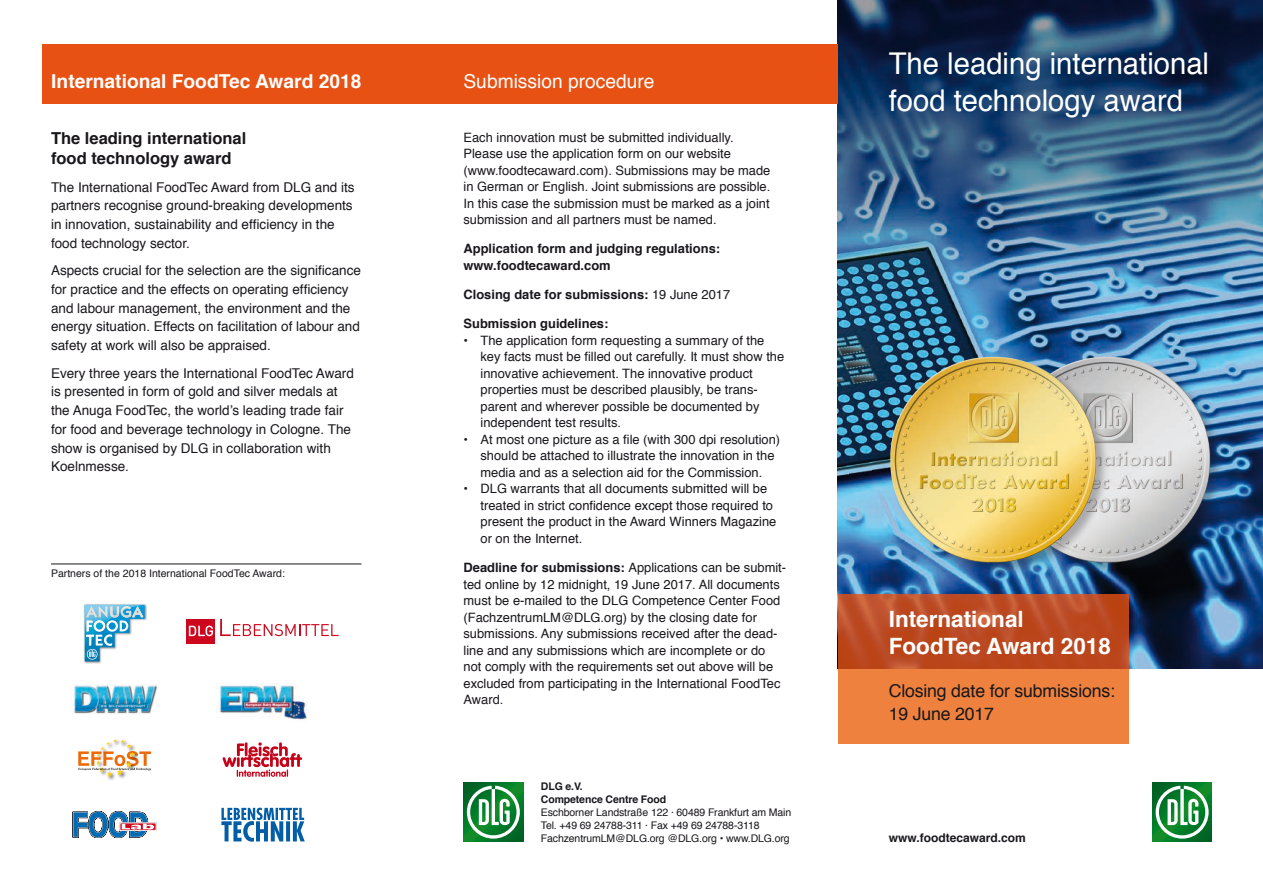
<style>
.page{position:relative;width:1263px;height:893px;background:#fff}
.page>*{position:absolute;margin:0;border:0;box-sizing:border-box;transform-origin:0 0}
.t1{font:30px/37.5px "Helvetica";color:#fff}
.t2{font:700 22.5px/27px "Helvetica";color:#fff}
.t3{font:700 19.2px "Helvetica";color:#fff}
.t4{font:19.2px "Helvetica";color:#fff}
.t5{font:17.7px/22.5px "Helvetica";letter-spacing:-.01em;color:#1a171c}
.t6{font:700 16.5px/20.2px "Helvetica";color:#1a171c}
.t7{font:13.5px/18.8px "Helvetica";color:#1a171c}
.t8{font:12.9px/16.5px "Helvetica";color:#1a171c}
.t9{font:700 12.9px/16.5px "Helvetica";color:#1a171c}
.t10{font:700 12px "Helvetica";color:#1a171c}
.t11{font:10.5px/12.9px "Helvetica";letter-spacing:-.01em;color:#1a171c}
.t12{font:700 10.5px/12.9px "Helvetica";letter-spacing:-.01em;color:#1a171c}
.s1{font-weight:400}
.s2{font-weight:700}
</style>
<div class="page">
<img style="left:838px;top:0;width:425px;height:669px">
<svg style="left:838px;top:594px;width:290px;height:75px;fill:#bb4820"></svg>
<div style="left:838px;top:669px;width:290px;height:74px;background:#ee813d"></div>
<svg style="left:1152px;top:782px;width:60px;height:60px"></svg>
<svg style="left:1155px;top:786px;width:53px;height:53px"></svg>
<div style="left:43px;top:45px;width:795px;height:59px;background:#e75113"></div>
<svg style="left:463px;top:782px;width:60px;height:60px"></svg>
<svg style="left:467px;top:786px;width:53px;height:53px"></svg>
<div style="left:1003px;top:356px;width:221px;height:220px;background:#1a171c;opacity:.3"></div>
<div style="left:889px;top:356px;width:221px;height:220px;background:#1a171c;opacity:.3"></div>
<img style="left:946px;top:357px;width:49px;height:11px">
<hr style="left:51px;top:564px;width:310px;height:1px;background:#1a171c">
<div style="left:187px;top:619px;width:28px;height:25px;background:#cd071e"></div>
<svg style="left:189px;top:626px;width:24px;height:10px"></svg>
<svg style="left:220px;top:619px;width:119px;height:17px"></svg>
<img style="left:108px;top:778px;width:7px;height:2px">
<svg style="left:78px;top:739px;width:73px;height:39px"></svg>
<img style="left:71px;top:685px;width:87px;height:29px">
<img style="left:216px;top:685px;width:92px;height:35px">
<svg style="left:222px;top:742px;width:80px;height:35px"></svg>
<svg style="left:73px;top:811px;width:83px;height:27px"></svg>
<svg style="left:221px;top:808px;width:84px;height:34px"></svg>
<div style="left:84px;top:604px;width:63px;height:60px;background:#1a171c;opacity:.5"></div>
<svg style="left:85px;top:605px;width:60px;height:56px"></svg>
<img style="left:86px;top:606px;width:45px;height:12px">
<h3 class="t3" style="left:51px;top:66px;width:312px">International FoodTec Award 2018</h3>
<h3 class="t4" style="left:463px;top:67px;width:193px">Submission procedure</h3>
<p class="t6" style="left:51px;top:128px;width:197px">The leading international food technology award</p>
<p class="t7" style="left:51px;top:178px;width:305px">The International FoodTec Award from DLG and its partners recognise ground-breaking developments in innovation, sustainability and efficiency in the food technology sector.</p>
<p class="t7" style="left:51px;top:261px;width:311px">Aspects crucial for the selection are the significance for practice and the effects on operating efficiency and labour management, the environment and the energy situation. Effects on facilitation of labour and safety at work will also be appraised.</p>
<p class="t7" style="left:51px;top:364px;width:304px">Every three years the International FoodTec Award is presented in form of gold and silver medals at the Anuga FoodTec, the world’s leading trade fair for food and beverage technology in Cologne. The show is organised by DLG in collaboration with Koelnmesse.</p>
<p class="t11" style="left:51px;top:567px;width:235px">Partners of the 2018 International FoodTec Award:</p>
<p class="t8" style="left:463px;top:129px;width:308px">Each innovation must be submitted individually.<br>Please use the application form on our website (www.foodtecaward.com). Submissions may be made in German or English. Joint submissions are possible.<br>In this case the submission must be marked as a joint submission and all partners must be named.</p>
<p class="t9" style="left:463px;top:241px;width:258px">Application form and judging regulations: www.foodtecaward.com</p>
<p class="t9" style="left:463px;top:286px;width:268px">Closing date for submissions: <span class="s1">19 June 2017</span></p>
<p class="t9" style="left:463px;top:316px;width:146px">Submission guidelines:</p>
<p class="t8" style="left:480px;top:332px;width:305px;text-indent:-17px">• The application form requesting a summary of the key facts must be filled out carefully. It must show the innovative achievement. The innovative product properties must be described plausibly, be trans&shy;parent and wherever possible be documented by independent test results.</p>
<p class="t8" style="left:480px;top:431px;width:301px;text-indent:-17px">• At most one picture as a file (with 300 dpi resolution) should be attached to illustrate the innovation in the media and as a selection aid for the Commission.</p>
<p class="t8" style="left:480px;top:481px;width:297px;text-indent:-17px">• DLG warrants that all documents submitted will be treated in strict confidence except those required to present the product in the Award Winners Magazine or on the Internet.</p>
<p class="t8" style="left:463px;top:560px;width:324px"><span class="s2">Deadline for submissions:</span> Applications can be submit&shy;ted online by 12 midnight, 19 June 2017. All documents must be e-mailed to the DLG Competence Center Food (FachzentrumLM@DLG.org) by the closing date for submissions. Any submissions received after the dead&shy;line and any submissions which are incomplete or do not comply with the requirements set out above will be excluded from participating in the International FoodTec Award.</p>
<p class="t12" style="left:541px;top:780px;width:127px">DLG e.V.<br>Competence Centre Food</p>
<p class="t11" style="left:541px;top:806px;width:252px">Eschborner Landstraße 122 · 60489 Frankfurt am Main<br>Tel. +49 69 24788-311 · Fax +49 69 24788-3118<br>FachzentrumLM@DLG.org @DLG.org • www.DLG.org</p>
<h1 class="t1" style="left:889px;top:45px;width:322px">The leading international food technology award</h1>
<h2 class="t2" style="left:889px;top:606px;width:224px">International<br>FoodTec Award 2018</h2>
<h3 class="t5" style="left:889px;top:680px;width:228px">Closing date for submissions:<br>19 June 2017</h3>
<p class="t10" style="left:889px;top:828px;width:138px">www.foodtecaward.com</p>
</div>
